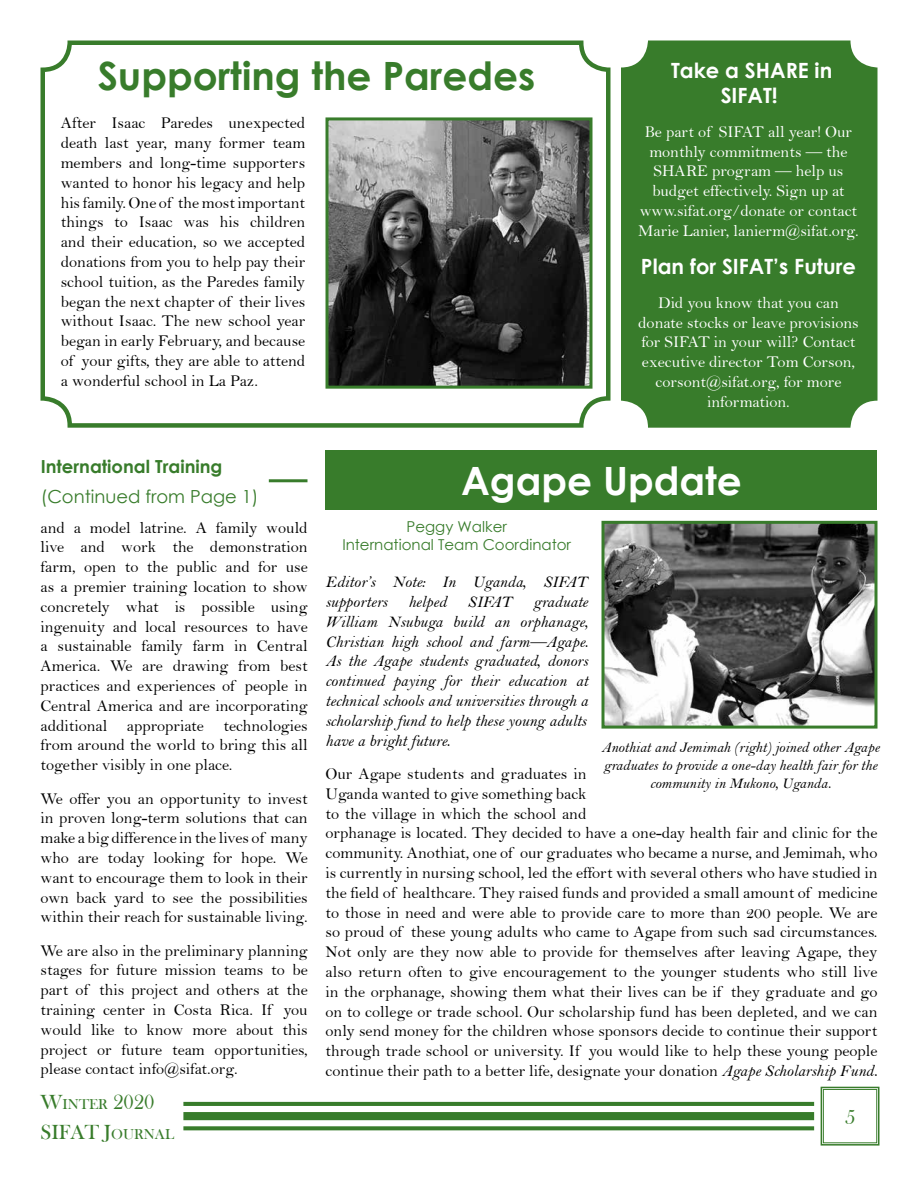
<style>
.page{position:relative;width:918px;height:1188px;background:#fff}
.page>*{position:absolute;margin:0;border:0;box-sizing:border-box;transform-origin:0 0}
.t1{font:700 39px "Century Gothic";color:#387c2b}
.t2{font:700 39px "Century Gothic";color:#fff}
.t3{font:700 21px/25.2px "Century Gothic";color:#fff;text-align:center}
.t4{font:21px/30px "Bask Old Face";color:#387c2b}
.t5{font:21px "Bask Old Face";color:#387c2b}
.t6{font:700 18px "Century Gothic";color:#387c2b}
.t7{font:18px "Century Gothic";color:#387c2b}
.t8{font:16.5px/19.8px "Bell";color:#000;text-align:justify}
.t9{font:16.5px/19.8px "Bell";color:#fff;text-align:center}
.t10{font:16.5px/19.8px "Bell MT Italic";color:#000}
.t11{font:15px/18px "Bell MT Italic";color:#000;text-align:center}
.t12{font:15px/18px "Century Gothic";color:#387c2b;text-align:center}
.s1{font-size:14.7px}
.s2{font-family:"Bell MT Italic"}
</style>
<div class="page">
<svg style="left:820px;top:1086px;width:60px;height:60px"></svg>
<div style="left:823px;top:1089px;width:54px;height:54px;border:1px solid #387c2b"></div>
<hr style="left:183px;top:1102px;width:631px;height:4px;background:#387c2b">
<div style="left:183px;top:1112px;width:631px;height:8px;background:#387c2b"></div>
<svg style="left:183px;top:1126px;width:631px;height:4px;background:#47853b"></svg>
<div style="left:40px;top:40px;width:570px;height:388px;border:4px solid #387c2b;border-radius:27px"></div>
<img style="left:330px;top:121px;width:258px;height:264px">
<div style="left:326px;top:117px;width:266px;height:272px;border:3px solid #387c2b"></div>
<div style="left:621px;top:40px;width:257px;height:388px;background:#387c2b;border-radius:27px"></div>
<hr style="left:269px;top:479px;width:39px;height:3px;background:#387c2b">
<div style="left:326px;top:451px;width:552px;height:59px;background:#387c2b"></div>
<img style="left:606px;top:525px;width:268px;height:200px">
<div style="left:602px;top:521px;width:276px;height:208px;border:3px solid #387c2b"></div>
<h1 class="t1" style="left:98px;top:46px;width:439px">Supporting the Paredes</h1>
<p class="t8" style="left:61px;top:113px;width:246px">After Isaac Paredes unexpected death last year, many former team members and long-time supporters wanted to honor his legacy and help his family. One of the most important things to Isaac was his children and their education, so we accepted donations from you to help pay their school tuition, as the Paredes family began the next chapter of their lives without Isaac. The new school year began in early February, and because of your gifts, they are able to attend a wonderful school in La Paz.</p>
<p class="t3" style="left:671px;top:57px;width:163px">Take a SHARE in<br>SIFAT!</p>
<p class="t9" style="left:638px;top:122px;width:222px">Be part of SIFAT all year! Our monthly commitments — the<br>SHARE program — help us budget effectively. Sign up at www.sifat.org/donate or contact<br>Marie Lanier, lanierm@sifat.org.</p>
<p class="t3" style="left:641px;top:253px;width:217px">Plan for SIFAT’s Future</p>
<p class="t9" style="left:638px;top:293px;width:222px">Did you know that you can donate stocks or leave provisions for SIFAT in your will? Contact executive director Tom Corson, corsont@sifat.org, for more information.</p>
<p class="t6" style="left:41px;top:452px;width:183px">International Training</p>
<p class="t7" style="left:41px;top:483px;width:219px">(Continued from Page 1)</p>
<p class="t8" style="left:40px;top:517px;width:269px">and a model latrine. A family would live and work the demonstration farm, open to the public and for use as a premier training location to show concretely what is possible using ingenuity and local resources to have a sustainable family farm in Central America. We are drawing from best practices and experiences of people in Central America and are incorporating additional appropriate technologies from around the world to bring this all together visibly in one place.</p>
<p class="t8" style="left:40px;top:788px;width:269px">We offer you an opportunity to invest in proven long-term solutions that can make a big difference in the lives of many who are today looking for hope. We want to encourage them to look in their own back yard to see the possibilities within their reach for sustainable living.</p>
<p class="t8" style="left:40px;top:940px;width:269px">We are also in the preliminary planning stages for future mission teams to be part of this project and others at the training center in Costa Rica. If you would like to know more about this project or future team opportunities, please contact info@sifat.org.</p>
<p class="t4" style="left:41px;top:1088px;width:135px">W<span class="s1">INTER</span> 2020<br>SIFAT J<span class="s1">OURNAL</span></p>
<h1 class="t2" style="left:461px;top:451px;width:282px">Agape Update</h1>
<p class="t12" style="left:342px;top:517px;width:230px">Peggy Walker<br>International Team Coordinator</p>
<p class="t10" style="left:326px;top:572px;width:264px">Editor’s Note: In Uganda, SIFAT supporters</p>
<p class="t10" style="left:408px;top:592px;width:40px">helped</p>
<p class="t10" style="left:468px;top:592px;width:46px">SIFAT</p>
<p class="t10" style="left:326px;top:592px;width:264px;text-align:justify;text-indent:208px">graduate William Nsubuga build an orphanage, Christian high school and farm—Agape.<br>As the Agape students graduated, donors continued paying for their education at technical schools and universities through a scholarship fund to help these young adults have a bright future.</p>
<p class="t8" style="left:326px;top:764px;width:554px;text-align:left">Our Agape students and graduates in<br>Uganda wanted to give something back<br>to the village in which the school and<br>orphanage is located. They decided to have a one-day health fair and clinic for the community. Anothiat, one of our graduates who became a nurse, and Jemimah, who is currently in nursing school, led the effort with several others who have studied in the field of healthcare. They raised funds and provided a small amount of medicine to those in need and were able to provide care to more than 200 people. We are so proud of these young adults who came to Agape from such sad circumstances.<br>Not only are they now able to provide for themselves after leaving Agape, they also return often to give encouragement to the younger students who still live in the orphanage, showing them what their lives can be if they graduate and go on to college or trade school. Our scholarship fund has been depleted, and we can only send money for the children whose sponsors decide to continue their support through trade school or university. If you would like to help these young people continue their path to a better life, designate your donation <span class="s2">Agape Scholarship Fund.</span></p>
<p class="t11" style="left:602px;top:738px;width:279px">Anothiat and Jemimah (right) joined other Agape graduates to provide a one-day health fair for the community in Mukono, Uganda.</p>
<p class="t5" style="left:845px;top:1106px;width:12px">5</p>
</div>
